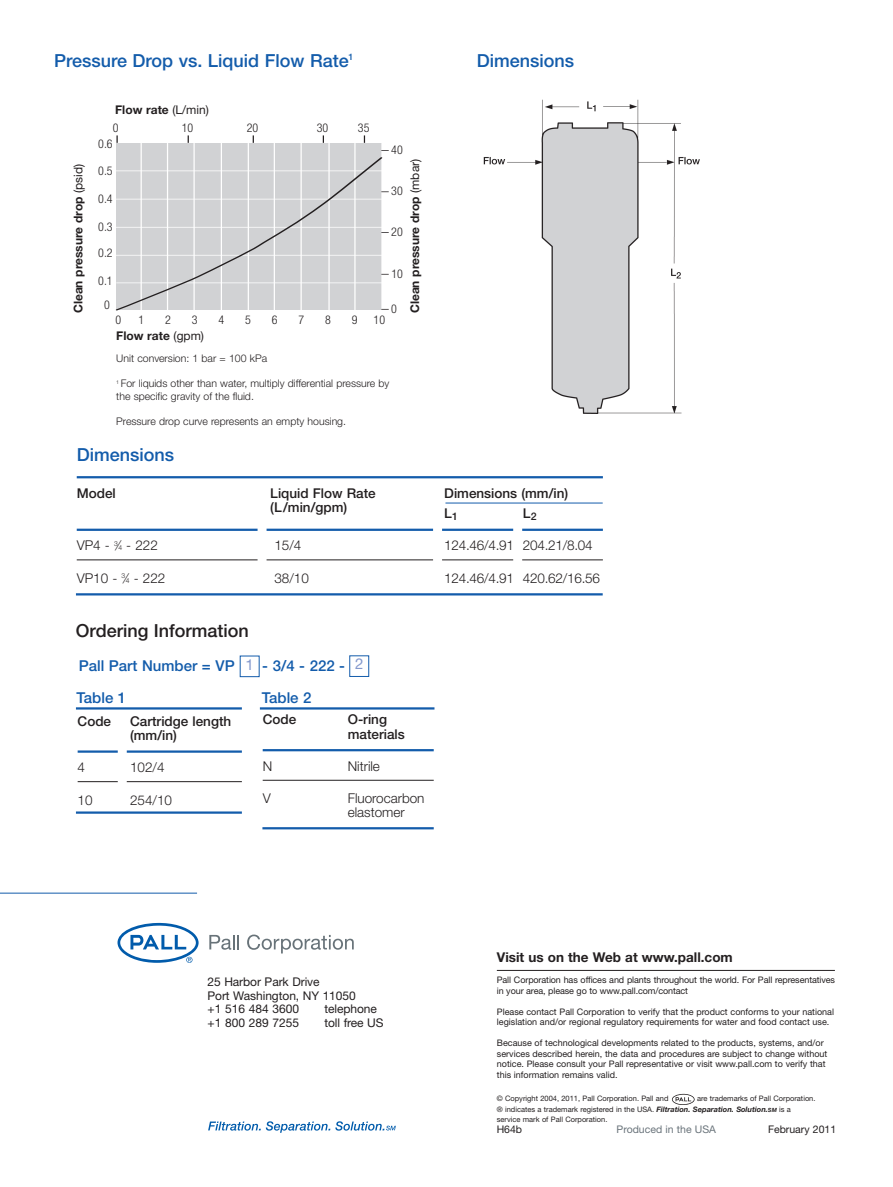
<style>
.page{position:relative;width:893px;height:1187px;background:#fff}
.page>*{position:absolute;margin:0;border:0;box-sizing:border-box;transform-origin:0 0}
.t1{font:500 18px "Helvetica Neue LT Std";color:#135cab}
.t2{font:500 18px "Helvetica Neue LT Std";color:#231f20}
.t3{font:500 15px "Helvetica Neue LT Std";color:#135cab}
.t4{font:15px "Helvetica Neue LT Std";color:#8599cd}
.t5{font:300 13.5px/14.2px "Helvetica Neue";color:#231f20}
.t6{font:500 13.5px/14.2px "Helvetica Neue LT Std";color:#231f20}
.t7{font:700 13.5px "Helvetica Neue LT Std";color:#231f20}
.t8{font:500 12px "Helvetica Neue";color:#231f20}
.t9{font:12px/13.5px "Helvetica Neue LT Std";letter-spacing:-.005em;color:#231f20}
.t10{font:700 12px "Helvetica Neue LT Std";color:#231f20}
.t11{font:300 condensed 12px "Helvetica Neue";color:#231f20}
.t12{font:300 10.5px/12.8px "Helvetica Neue";color:#231f20}
.t13{font:10.5px "Helvetica Neue LT Std";color:#231f20}
.t14{font:10.5px "Helvetica Neue LT Std";color:#6a747b}
.t15{font:9px/10.5px "Helvetica Neue LT Std";color:#231f20}
.t16{font:500 9px "Helvetica Neue LT Std";color:#135cab}
.t17{font:7.5px/10.5px "Helvetica Neue LT Std";color:#231f20}
.s1{font-weight:400}
.s2{font-weight:300}
.s3{font-size:6.75px}
.s4{font-weight:700;font-style:italic}
.s5{font-weight:700;font-style:italic;font-size:5.7px}
</style>
<div class="page">
<div style="left:116px;top:143px;width:266px;height:167px;background:#d1d2d4"></div>
<hr style="left:167px;top:143px;width:1px;height:167px;background:#fff">
<hr style="left:141px;top:143px;width:1px;height:167px;background:#fff">
<hr style="left:194px;top:143px;width:1px;height:167px;background:#fff">
<hr style="left:248px;top:143px;width:1px;height:167px;background:#fff">
<hr style="left:301px;top:139px;width:1px;height:171px;background:#fff">
<hr style="left:355px;top:143px;width:1px;height:167px;background:#fff">
<hr style="left:221px;top:143px;width:1px;height:167px;background:#fff">
<hr style="left:274px;top:143px;width:1px;height:167px;background:#fff">
<hr style="left:329px;top:141px;width:1px;height:169px;background:#fff">
<svg style="left:115px;top:150px;width:274px;height:161px"></svg>
<hr style="left:77px;top:476px;width:526px;height:2px;background:#135cab">
<hr style="left:77px;top:528px;width:526px;height:3px;background:#135cab">
<hr style="left:77px;top:559px;width:526px;height:1px;background:#231f20">
<div style="left:258px;top:488px;width:9px;height:83px;background:#fff"></div>
<div style="left:433px;top:511px;width:9px;height:60px;background:#fff"></div>
<div style="left:513px;top:511px;width:9px;height:60px;background:#fff"></div>
<img style="left:483px;top:99px;width:216px;height:315px">
<hr style="left:78px;top:750px;width:166px;height:2px;background:#135cab">
<hr style="left:78px;top:781px;width:166px;height:1px;background:#231f20">
<div style="left:118px;top:714px;width:9px;height:182px;background:#fff"></div>
<hr style="left:445px;top:502px;width:158px;height:1px;background:#135cab">
<hr style="left:76px;top:707px;width:358px;height:2px;background:#135cab">
<hr style="left:76px;top:811px;width:169px;height:2px;background:#135cab">
<hr style="left:497px;top:969px;width:338px;height:1px;background:#231f20">
<svg style="left:672px;top:1093px;width:23px;height:11px"></svg>
<svg style="left:209px;top:934px;width:30px;height:15px"></svg>
<svg style="left:247px;top:934px;width:107px;height:19px"></svg>
<svg style="left:118px;top:922px;width:81px;height:40px"></svg>
<hr style="left:0;top:892px;width:197px;height:1px;background:#135cab">
<svg style="left:208px;top:1121px;width:188px;height:11px"></svg>
<div style="left:349px;top:655px;width:20px;height:21px;border:1px solid #135cab"></div>
<hr style="left:76px;top:593px;width:527px;height:2px;background:#135cab">
<hr style="left:263px;top:749px;width:171px;height:2px;background:#135cab">
<hr style="left:263px;top:780px;width:171px;height:1px;background:#231f20">
<div style="left:242px;top:690px;width:18px;height:168px;background:#fff"></div>
<hr style="left:262px;top:827px;width:172px;height:2px;background:#135cab">
<h1 class="t1" style="left:54px;top:54px;width:296px">Pressure Drop vs. Liquid Flow Rate</h1>
<h1 class="t1" style="left:477px;top:54px;width:99px">Dimensions</h1>
<p class="t16" style="left:349px;top:54px;width:7px">1</p>
<h3 class="t10" style="left:115px;top:106px;width:95px">Flow rate <span class="s1">(L/min)</span></h3>
<h3 class="t8" style="left:113px;top:108px;width:130px">Liquid Flow Rate <span class="s2">(L/min)</span></h3>
<h3 class="t11" style="left:113px;top:124px;width:7px">0</h3>
<h3 class="t11" style="left:182px;top:124px;width:13px">10</h3>
<h3 class="t11" style="left:247px;top:124px;width:13px">20</h3>
<h3 class="t11" style="left:317px;top:124px;width:13px">30</h3>
<h3 class="t11" style="left:358px;top:124px;width:13px">35</h3>
<h3 class="t11" style="left:98px;top:140px;width:16px">0.6</h3>
<h3 class="t11" style="left:391px;top:145px;width:13px">40</h3>
<h3 class="t10" style="left:411px;top:313px;width:156px;rotate:-90deg">Clean pressure drop <span class="s1">(mbar)</span></h3>
<h3 class="t8" style="left:80px;top:310px;width:144px;rotate:-90deg">Clean Pressure Drop <span class="s2">(psid)</span></h3>
<h3 class="t8" style="left:415px;top:310px;width:149px;rotate:-90deg">Clean Pressure Drop <span class="s2">(mbar)</span></h3>
<h3 class="t8" style="left:116px;top:335px;width:125px">Liquid Flow Rate <span class="s2">(gpm)</span></h3>
<h3 class="t10" style="left:74px;top:313px;width:151px;rotate:-90deg">Clean pressure drop <span class="s1">(psid)</span></h3>
<h3 class="t11" style="left:98px;top:166px;width:16px">0.5</h3>
<h3 class="t11" style="left:391px;top:187px;width:13px">30</h3>
<h3 class="t11" style="left:98px;top:194px;width:16px">0.4</h3>
<h3 class="t11" style="left:98px;top:222px;width:16px">0.3</h3>
<h3 class="t11" style="left:391px;top:227px;width:13px">20</h3>
<h3 class="t11" style="left:98px;top:248px;width:16px">0.2</h3>
<h3 class="t11" style="left:391px;top:269px;width:13px">10</h3>
<h3 class="t11" style="left:391px;top:304px;width:7px">0</h3>
<h3 class="t11" style="left:98px;top:276px;width:16px">0.1</h3>
<h3 class="t11" style="left:104px;top:301px;width:7px">0</h3>
<h3 class="t11" style="left:116px;top:315px;width:7px">0</h3>
<h3 class="t11" style="left:139px;top:315px;width:7px">1</h3>
<h3 class="t11" style="left:165px;top:315px;width:7px">2</h3>
<h3 class="t11" style="left:192px;top:315px;width:7px">3</h3>
<h3 class="t11" style="left:219px;top:315px;width:7px">4</h3>
<h3 class="t11" style="left:245px;top:315px;width:7px">5</h3>
<h3 class="t11" style="left:272px;top:315px;width:7px">6</h3>
<h3 class="t11" style="left:299px;top:315px;width:7px">7</h3>
<h3 class="t11" style="left:325px;top:315px;width:7px">8</h3>
<h3 class="t11" style="left:352px;top:315px;width:7px">9</h3>
<h3 class="t11" style="left:374px;top:315px;width:13px">10</h3>
<h3 class="t10" style="left:116px;top:331px;width:89px">Flow rate <span class="s1">(gpm)</span></h3>
<p class="t12" style="left:116px;top:351px;width:152px">Unit conversion: 1 bar = 100 kPa</p>
<p class="t12" style="left:116px;top:377px;width:275px"><sup>1</sup> For liquids other than water, multiply differential pressure by the specific gravity of the fluid.</p>
<p class="t12" style="left:116px;top:415px;width:231px">Pressure drop curve represents an empty housing.</p>
<h1 class="t1" style="left:77px;top:448px;width:99px">Dimensions</h1>
<h3 class="t6" style="left:77px;top:487px;width:41px">Model</h3>
<h3 class="t6" style="left:270px;top:487px;width:107px">Liquid Flow Rate</h3>
<h3 class="t6" style="left:444px;top:487px;width:125px">Dimensions (mm/in)</h3>
<h3 class="t6" style="left:270px;top:501px;width:78px">(L/min/gpm)</h3>
<h3 class="t6" style="left:444px;top:507px;width:15px">L<sub>1</sub></h3>
<h3 class="t6" style="left:523px;top:507px;width:15px">L<sub>2</sub></h3>
<h3 class="t5" style="left:77px;top:538px;width:83px">VP4 - <sup>3</sup>⁄<span class="s3">4</span> - 222</h3>
<h3 class="t5" style="left:274px;top:538px;width:29px">15/4</h3>
<h3 class="t5" style="left:444px;top:538px;width:150px">124.46/4.91 204.21/8.04</h3>
<h3 class="t5" style="left:77px;top:570px;width:90px">VP10 - <sup>3</sup>⁄<span class="s3">4</span> - 222</h3>
<h3 class="t5" style="left:274px;top:570px;width:36px">38/10</h3>
<h3 class="t5" style="left:444px;top:570px;width:157px">124.46/4.91 420.62/16.56</h3>
<h1 class="t2" style="left:76px;top:624px;width:174px">Ordering Information</h1>
<h2 class="t4" style="left:245px;top:658px;width:10px">1</h2>
<h2 class="t3" style="left:77px;top:692px;width:51px">Table 1</h2>
<h2 class="t4" style="left:355px;top:658px;width:10px">2</h2>
<h2 class="t3" style="left:79px;top:660px;width:157px">Pall Part Number = VP</h2>
<h2 class="t3" style="left:262px;top:660px;width:84px">- 3/4 - 222 -</h2>
<h2 class="t3" style="left:262px;top:692px;width:51px">Table 2</h2>
<h3 class="t6" style="left:263px;top:713px;width:35px">Code</h3>
<h3 class="t6" style="left:348px;top:713px;width:59px">O-ring materials</h3>
<h3 class="t5" style="left:263px;top:758px;width:11px">N</h3>
<h3 class="t5" style="left:348px;top:758px;width:34px">Nitrile</h3>
<h3 class="t5" style="left:263px;top:790px;width:10px">V</h3>
<h3 class="t5" style="left:348px;top:790px;width:78px">Fluorocarbon elastomer</h3>
<h3 class="t6" style="left:78px;top:715px;width:35px">Code</h3>
<h3 class="t6" style="left:130px;top:715px;width:103px">Cartridge length (mm/in)</h3>
<h3 class="t5" style="left:78px;top:760px;width:9px">4</h3>
<h3 class="t5" style="left:130px;top:760px;width:36px">102/4</h3>
<h3 class="t5" style="left:78px;top:792px;width:17px">10</h3>
<h3 class="t5" style="left:130px;top:792px;width:44px">254/10</h3>
<h3 class="t9" style="left:208px;top:976px;width:150px">25 Harbor Park Drive<br>Port Washington, NY 11050 +1 516 484 3600</h3>
<h3 class="t9" style="left:324px;top:1003px;width:54px">telephone</h3>
<h3 class="t9" style="left:208px;top:1016px;width:93px">+1 800 289 7255</h3>
<h3 class="t9" style="left:324px;top:1016px;width:61px">toll free US</h3>
<h3 class="t7" style="left:497px;top:952px;width:237px">Visit us on the Web at www.pall.com</h3>
<p class="t15" style="left:497px;top:975px;width:340px">Pall Corporation has offices and plants throughout the world. For Pall representatives in your area, please go to www.pall.com/contact</p>
<p class="t15" style="left:497px;top:1007px;width:339px">Please contact Pall Corporation to verify that the product conforms to your national legislation and/or regional regulatory requirements for water and food contact use.</p>
<p class="t15" style="left:497px;top:1038px;width:332px">Because of technological developments related to the products, systems, and/or services described herein, the data and procedures are subject to change without notice. Please consult your Pall representative or visit www.pall.com to verify that this information remains valid.</p>
<p class="t17" style="left:497px;top:1093px;width:173px">© Copyright 2004, 2011, Pall Corporation. Pall and</p>
<p class="t17" style="left:497px;top:1093px;width:320px;text-indent:200px">are trademarks of Pall Corporation. ® indicates a trademark registered in the USA. <span class="s4">Filtration. Separation. Solution.</span><span class="s5">SM</span> is a service mark of Pall Corporation.</p>
<p class="t13" style="left:497px;top:1125px;width:27px">H64b</p>
<p class="t14" style="left:617px;top:1125px;width:101px">Produced in the USA</p>
<p class="t13" style="left:768px;top:1125px;width:70px">February 2011</p>
</div>
